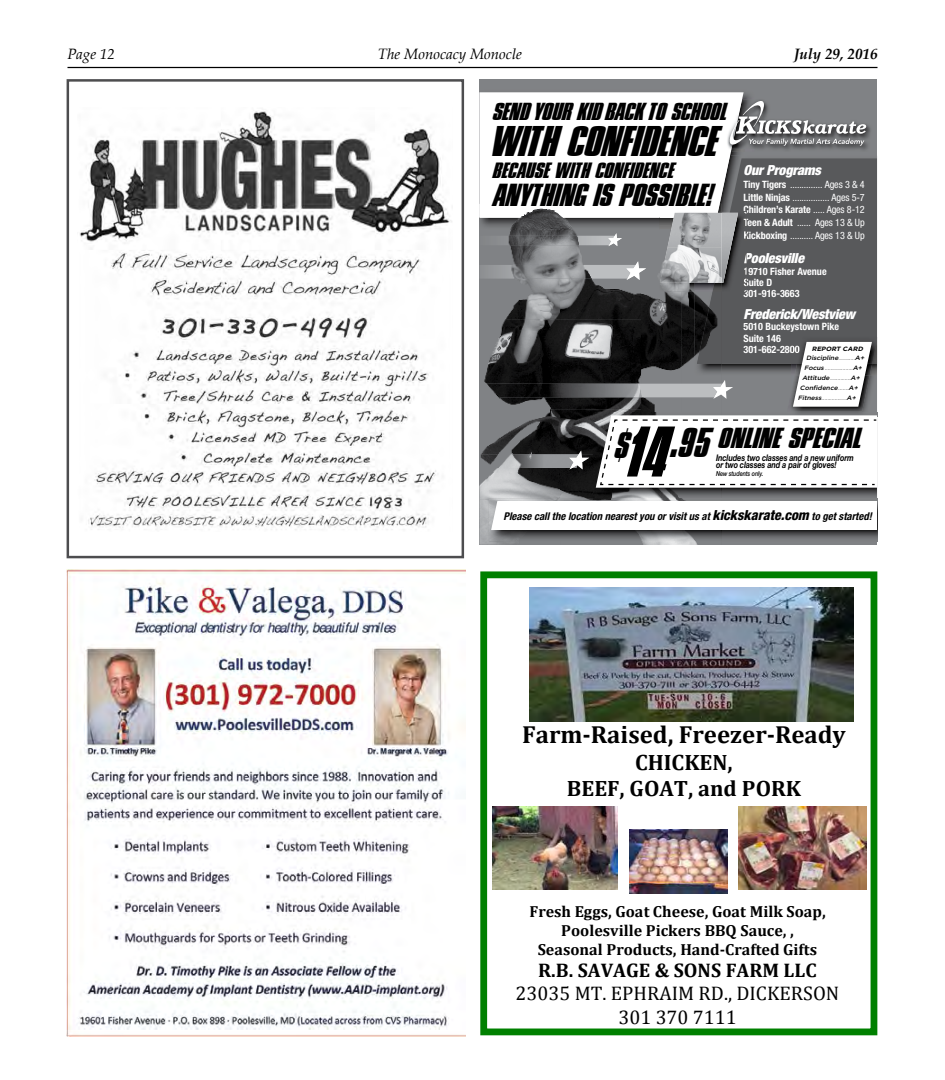
<style>
.page{position:relative;width:945px;height:1080px;background:#fff}
.page>*{position:absolute;margin:0;border:0;box-sizing:border-box;transform-origin:0 0}
.t1{font:italic 900 41.75px "Pledge";color:#000;scale:.78 1}
.t2{font:italic 900 31px "Pledge";color:#000;scale:.78 1}
.t3{font:italic 900 28.25px "Pledge";color:#000;scale:.82 1}
.t4{font:700 24.75px "Cambria";color:#000}
.t5{font:italic 900 24px "Pledge";color:#000;scale:.78 1}
.t6{font:700 22.25px/26px "Cambria";color:#000;text-align:center}
.t7{font:italic 900 21.5px "Pledge";color:#000;scale:.78 1}
.t8{font:19.75px/23.4px "Cambria";color:#000;text-align:center}
.t9{font:700 19.75px "Cambria";color:#000}
.t10{font:700 16px/18.9px "Cambria";color:#000;text-align:center}
.t11{font:italic 15px "Palatino Linotype";color:#000}
.t12{font:italic 700 15px "Palatino Linotype";color:#000}
.t13{font:italic 900 condensed 13.88px "Helvetica Neue";letter-spacing:-.01em;color:#fff}
.t14{font:italic 700 condensed 10.75px "Helvetica Neue";color:#000}
.t15{font:condensed 10.12px/12.6px "Helvetica Neue";letter-spacing:-.01em;color:#fff;text-align:justify}
.t16{font:700 condensed 10.12px/11.4px "Helvetica Neue";color:#fff}
.t17{font:italic 700 9.12px/8px "Helvetica Neue";letter-spacing:-.01em;color:#000;scale:.81 1}
.t18{font:italic 500 6.88px "Helvetica Neue";letter-spacing:-.01em;color:#000;scale:.81 1}
.t19{font:italic 300 6.25px "Gotham";color:#000;scale:1.08 1}
.t20{font:italic 500 6.25px "Gotham";color:#000;scale:1.08 1}
.s1{font-weight:700}
.s2{font-weight:300}
.s3{font-weight:500}
.s4{font-size:36.62px}
.s5{font-size:69.5px}
.s6{font-size:40.62px}
.s7{font-weight:800;font-size:13.88px}
</style>
<div class="page">
<hr style="left:68px;top:67px;width:810px;height:1px;background:#000">
<img style="left:80px;top:111px;width:372px;height:419px">
<div style="left:67px;top:79px;width:397px;height:479px;border:2px solid #4d4d4f"></div>
<img style="left:66px;top:570px;width:399px;height:467px">
<div style="left:480px;top:571px;width:397px;height:464px;border:7px solid #008000"></div>
<img style="left:530px;top:587px;width:324px;height:135px">
<img style="left:493px;top:807px;width:125px;height:83px">
<img style="left:630px;top:829px;width:97px;height:65px">
<img style="left:738px;top:807px;width:128px;height:83px">
<svg style="left:479px;top:79px;width:398px;height:466px;fill:#808285"></svg>
<img style="left:641px;top:407px;width:16px;height:6px">
<img style="left:479px;top:409px;width:81px;height:136px">
<img style="left:560px;top:409px;width:81px;height:45px">
<img style="left:560px;top:454px;width:34px;height:44px">
<img style="left:642px;top:541px;width:56px;height:4px">
<img style="left:791px;top:407px;width:77px;height:5px">
<img style="left:594px;top:413px;width:128px;height:85px">
<img style="left:489px;top:498px;width:233px;height:43px">
<img style="left:594px;top:498px;width:128px;height:1px">
<svg style="left:491px;top:501px;width:386px;height:29px"></svg>
<svg style="left:596px;top:415px;width:281px;height:73px"></svg>
<svg style="left:479px;top:92px;width:398px;height:315px"></svg>
<img style="left:479px;top:454px;width:90px;height:14px">
<svg style="left:569px;top:451px;width:20px;height:18px"></svg>
<h3 class="t11" style="left:68px;top:43px;width:49px">Page 12</h3>
<h3 class="t11" style="left:378px;top:43px;width:146px">The Monocacy Monocle</h3>
<h3 class="t12" style="left:794px;top:43px;width:85px">July 29, 2016</h3>
<h3 class="t5" style="left:492px;top:98px;width:310px">SENDYOURKIDBACKTOSCHOOL</h3>
<h1 class="t1" style="left:489px;top:117px;width:307px">WITHCONFIDENCE</h1>
<h3 class="t7" style="left:492px;top:158px;width:242px">BECAUSEWITHCONFIDENCE</h3>
<h2 class="t2" style="left:492px;top:178px;width:295px">ANYTHINGISPOSSIBLE!</h2>
<h3 class="t13" style="left:744px;top:162px;width:79px">Our Programs</h3>
<p class="t15" style="left:744px;top:178px;width:123px"><span class="s1">Tiny Tigers</span> .............. Ages 3 &amp; 4<br><span class="s1">Little Ninjas</span> ................ Ages 5-7<br><span class="s1">Children’s Karate</span> ..... Ages 8-12<br><span class="s1">Teen &amp; Adult</span> ...... Ages 13 &amp; Up <span class="s1">Kickboxing</span> .......... Ages 13 &amp; Up</p>
<h3 class="t13" style="left:744px;top:250px;width:62px">Poolesville</h3>
<p class="t16" style="left:744px;top:265px;width:85px">19710 Fisher Avenue<br>Suite D<br>301-916-3663</p>
<h3 class="t13" style="left:744px;top:305px;width:113px">Frederick/Westview</h3>
<p class="t16" style="left:744px;top:321px;width:123px">5010 Buckeystown Pike<br>Suite 146<br>301-662-2800 <sup>REPORT</sup> <sup>CARD</sup></p>
<p class="t20" style="left:806px;top:354px;width:57px">Discipline <span class="s2">...........</span>A+</p>
<p class="t19" style="left:804px;top:364px;width:57px"><span class="s3">Focus</span> ...................<span class="s3">A+</span></p>
<p class="t19" style="left:802px;top:374px;width:57px"><span class="s3">Attitude</span> ..............<span class="s3">A+</span></p>
<p class="t20" style="left:800px;top:384px;width:57px">Confidence <span class="s2">.......</span>A+</p>
<p class="t19" style="left:798px;top:394px;width:57px"><span class="s3">Fitness</span> .................<span class="s3">A+</span></p>
<h3 class="t3" style="left:613px;top:421px;width:313px"><span class="s4">$</span><span class="s5">14</span><span class="s6">.95</span> ONLINESPECIAL</h3>
<p class="t17" style="left:716px;top:453px;width:172px">Includes two classes and a new uniform or two classes and a pair of gloves!</p>
<p class="t18" style="left:716px;top:470px;width:60px">New students only.</p>
<p class="t14" style="left:503px;top:510px;width:370px">Please call the location nearest you or visit us at <span class="s7">kickskarate.com</span> to get started!</p>
<h3 class="t4" style="left:522px;top:720px;width:325px">Farm-Raised, Freezer-Ready</h3>
<h3 class="t6" style="left:567px;top:749px;width:236px">CHICKEN,<br>BEEF, GOAT, and PORK</h3>
<h3 class="t10" style="left:529px;top:902px;width:298px">Fresh Eggs, Goat Cheese, Goat Milk Soap,<br>Poolesville Pickers BBQ Sauce, ,<br>Seasonal Products, Hand-Crafted Gifts</h3>
<h3 class="t9" style="left:538px;top:958px;width:280px">R.B. SAVAGE &amp; SONS FARM LLC</h3>
<h3 class="t8" style="left:516px;top:982px;width:325px">23035 MT. EPHRAIM RD., DICKERSON<br>301 370 7111</h3>
</div>
